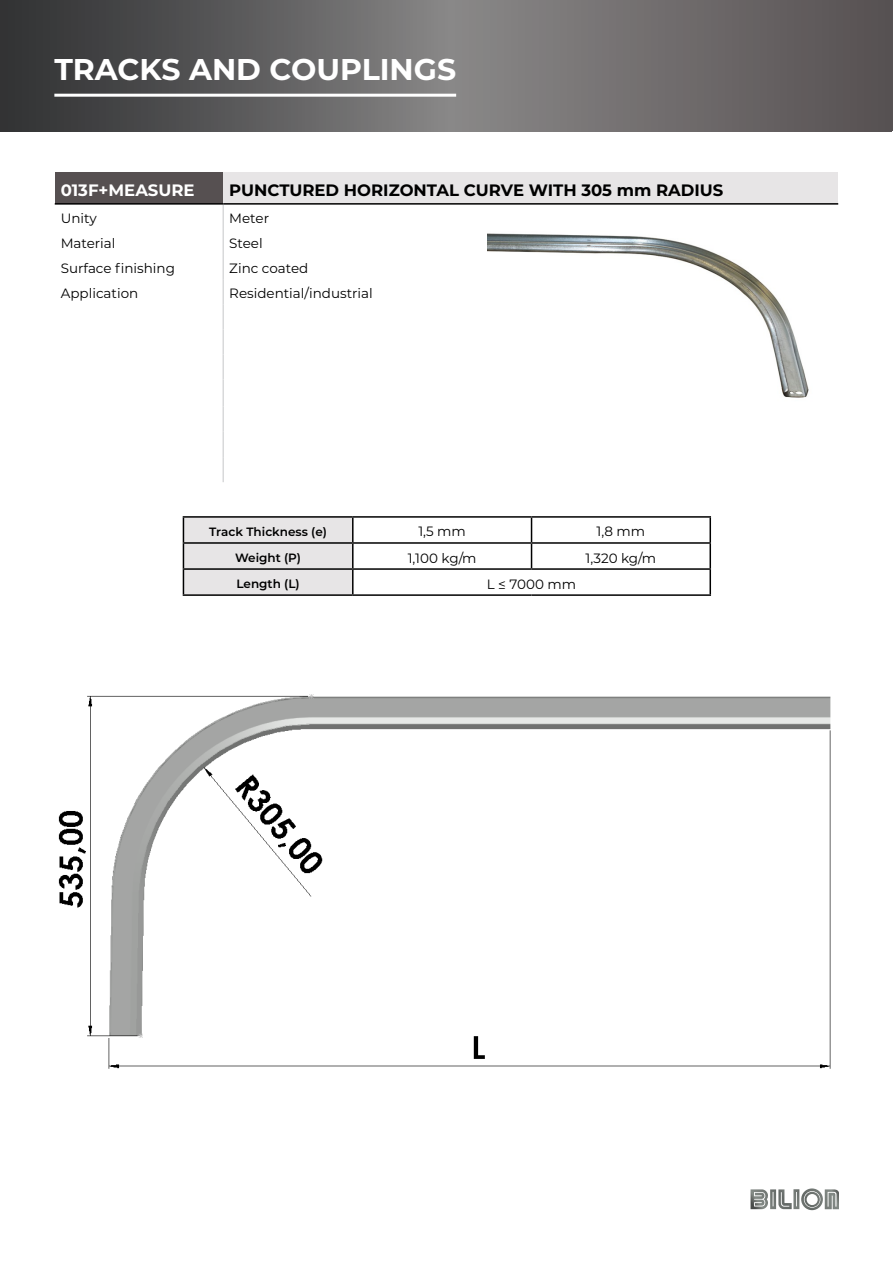
<style>
.page{position:relative;width:893px;height:1263px;background:#fff}
.page>*{position:absolute;margin:0;border:0;box-sizing:border-box;transform-origin:0 0}
.t1{font:700 30px "Montserrat";color:#fff}
.t2{font:700 16.5px "Montserrat";color:#000}
.t3{font:700 16.5px "Montserrat";color:#fff}
.t4{font:13.5px "Montserrat";color:#000}
.t5{font:600 12px "Montserrat";color:#000}
</style>
<div class="page">
<svg style="left:0;top:0;width:892px;height:131px;background:#646263"></svg>
<hr style="left:54px;top:94px;width:402px;height:3px;background:#fff">
<img style="left:488px;top:233px;width:321px;height:165px">
<img style="left:58px;top:694px;width:773px;height:375px">
<svg style="left:750px;top:1188px;width:89px;height:22px"></svg>
<div style="left:55px;top:172px;width:168px;height:32px;background:#565051"></div>
<div style="left:223px;top:172px;width:615px;height:32px;background:#e7e5e6"></div>
<hr style="left:222px;top:205px;width:2px;height:24px;background:#d8d9da">
<hr style="left:222px;top:229px;width:2px;height:25px;background:#d8d9da">
<hr style="left:222px;top:254px;width:2px;height:25px;background:#d8d9da">
<hr style="left:222px;top:279px;width:2px;height:25px;background:#d8d9da">
<hr style="left:222px;top:304px;width:2px;height:25px;background:#d8d9da">
<hr style="left:222px;top:329px;width:2px;height:25px;background:#d8d9da">
<hr style="left:222px;top:354px;width:2px;height:25px;background:#d8d9da">
<hr style="left:222px;top:379px;width:2px;height:27px;background:#d8d9da">
<hr style="left:222px;top:406px;width:2px;height:26px;background:#d8d9da">
<hr style="left:222px;top:432px;width:2px;height:25px;background:#d8d9da">
<hr style="left:222px;top:457px;width:2px;height:25px;background:#d8d9da">
<hr style="left:55px;top:203px;width:168px;height:2px;background:#000">
<hr style="left:223px;top:203px;width:615px;height:2px;background:#000">
<hr style="left:183px;top:516px;width:170px;height:2px;background:#000">
<hr style="left:353px;top:516px;width:178px;height:2px;background:#000">
<hr style="left:352px;top:518px;width:2px;height:24px;background:#000">
<hr style="left:531px;top:516px;width:180px;height:2px;background:#000">
<hr style="left:709px;top:518px;width:2px;height:24px;background:#000">
<hr style="left:353px;top:542px;width:178px;height:2px;background:#000">
<hr style="left:352px;top:544px;width:2px;height:24px;background:#000">
<hr style="left:531px;top:542px;width:180px;height:2px;background:#000">
<svg style="left:531px;top:518px;width:1px;height:50px"></svg>
<hr style="left:709px;top:544px;width:2px;height:24px;background:#000">
<svg style="left:183px;top:517px;width:170px;height:77px;background:#d9d7d8"></svg>
<hr style="left:353px;top:568px;width:178px;height:2px;background:#000">
<hr style="left:352px;top:570px;width:2px;height:24px;background:#000">
<hr style="left:531px;top:568px;width:180px;height:2px;background:#000">
<hr style="left:709px;top:570px;width:2px;height:24px;background:#000">
<hr style="left:183px;top:594px;width:170px;height:2px;background:#000">
<hr style="left:353px;top:594px;width:178px;height:2px;background:#000">
<hr style="left:531px;top:594px;width:180px;height:2px;background:#000">
<h1 class="t1" style="left:54px;top:48px;width:403px">TRACKS AND COUPLINGS</h1>
<p class="t3" style="left:61px;top:178px;width:135px">013F+MEASURE</p>
<p class="t2" style="left:229px;top:178px;width:496px">PUNCTURED HORIZONTAL CURVE WITH 305 mm RADIUS</p>
<p class="t4" style="left:61px;top:209px;width:38px">Unity</p>
<p class="t4" style="left:229px;top:209px;width:41px">Meter</p>
<p class="t4" style="left:61px;top:234px;width:56px">Material</p>
<p class="t4" style="left:229px;top:234px;width:35px">Steel</p>
<p class="t4" style="left:61px;top:259px;width:116px">Surface finishing</p>
<p class="t4" style="left:229px;top:259px;width:81px">Zinc coated</p>
<p class="t4" style="left:61px;top:284px;width:79px">Application</p>
<p class="t4" style="left:229px;top:284px;width:145px">Residential/industrial</p>
<p class="t5" style="left:209px;top:523px;width:119px">Track Thickness (e)</p>
<p class="t4" style="left:418px;top:522px;width:49px">1,5 mm</p>
<p class="t4" style="left:597px;top:522px;width:50px">1,8 mm</p>
<p class="t5" style="left:235px;top:549px;width:67px">Weight (P)</p>
<p class="t4" style="left:408px;top:548px;width:70px">1,100 kg/m</p>
<p class="t4" style="left:586px;top:548px;width:72px">1,320 kg/m</p>
<p class="t5" style="left:236px;top:575px;width:65px">Length (L)</p>
<p class="t4" style="left:487px;top:574px;width:91px">L ≤ 7000 mm</p>
</div>
